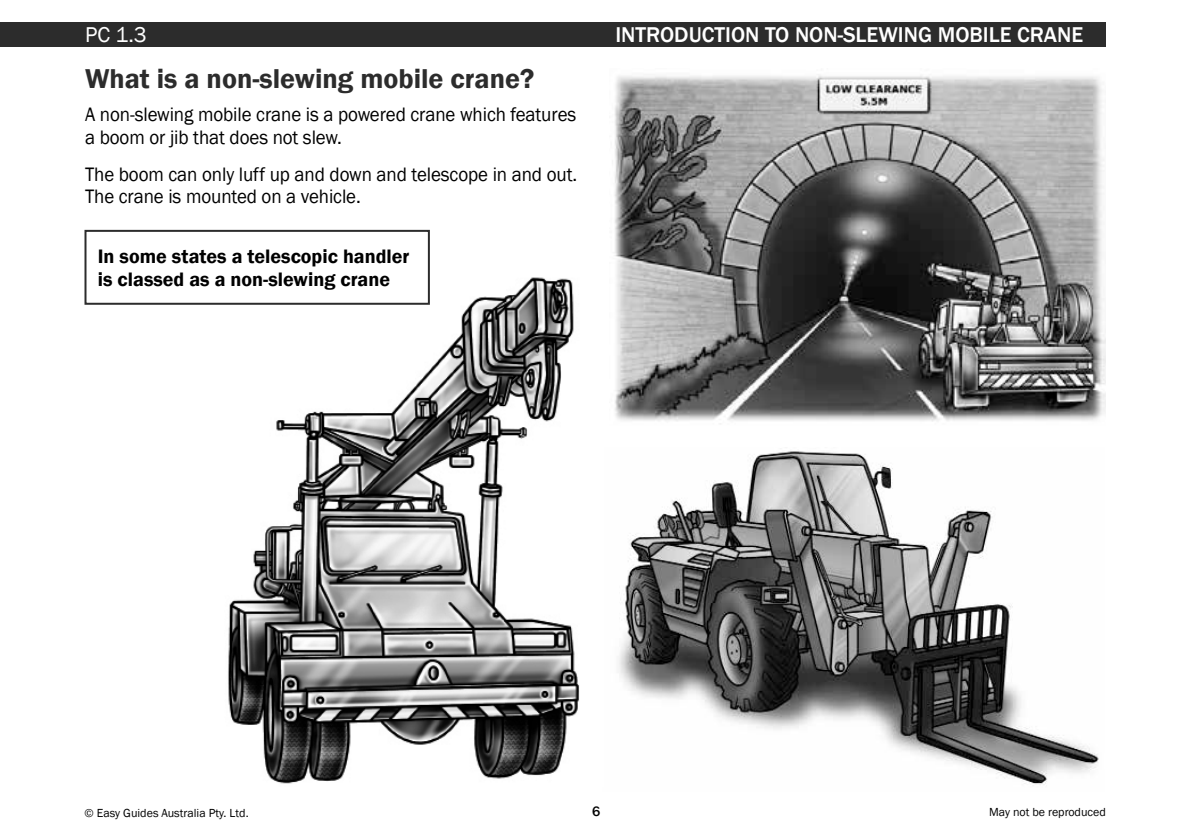
<style>
.page{position:relative;width:1191px;height:840px;background:#fff}
.page>*{position:absolute;margin:0;border:0;box-sizing:border-box;transform-origin:0 0}
.t1{font:600 28px "Franklin Gothic";color:#2c2c2c}
.t2{font:500 22px "Franklin Gothic";color:#fff}
.t3{font:22px "Franklin Gothic";color:#fff}
.t4{font:20px/22.8px "Franklin Gothic";letter-spacing:-.005em;color:#000;scale:.95 1}
.t5{font:600 20px/22.8px "Franklin Gothic";color:#000}
.t6{font:500 14px "Franklin Gothic";color:#000}
.t7{font:12px "Franklin Gothic";color:#000}
</style>
<div class="page">
<div style="left:0;top:23px;width:1106px;height:24px;background:#2c2c2c"></div>
<img style="left:619px;top:451px;width:480px;height:334px">
<img style="left:614px;top:75px;width:492px;height:349px">
<img style="left:216px;top:277px;width:363px;height:507px">
<div style="left:85px;top:231px;width:344px;height:72px;background:#fff"></div>
<div style="left:84px;top:230px;width:346px;height:74px;border:2px solid #2c2c2c"></div>
<p class="t3" style="left:85px;top:21px;width:63px">PC 1.3</p>
<h1 class="t1" style="left:85px;top:61px;width:451px">What is a non-slewing mobile crane?</h1>
<p class="t4" style="left:85px;top:103px;width:518px">A non-slewing mobile crane is a powered crane which features a boom or jib that does not slew.</p>
<p class="t4" style="left:85px;top:163px;width:519px">The boom can only luff up and down and telescope in and out.<br>The crane is mounted on a vehicle.</p>
<p class="t5" style="left:98px;top:245px;width:313px">In some states a telescopic handler is classed as a non-slewing crane</p>
<p class="t2" style="left:615px;top:21px;width:469px">INTRODUCTION TO NON-SLEWING MOBILE CRANE</p>
<p class="t7" style="left:84px;top:805px;width:166px">© Easy Guides Australia Pty. Ltd.</p>
<p class="t6" style="left:592px;top:802px;width:10px">6</p>
<p class="t7" style="left:989px;top:804px;width:118px">May not be reproduced</p>
</div>
